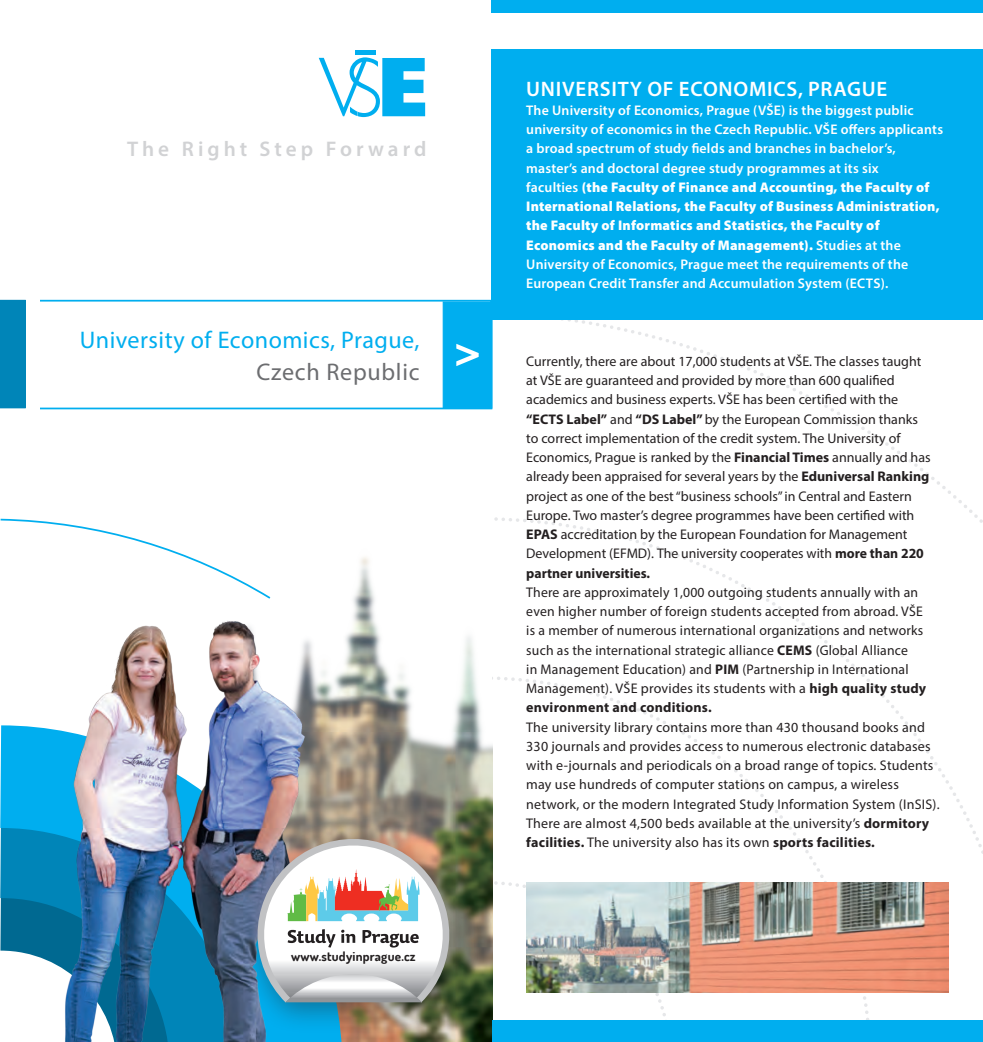
<style>
.page{position:relative;width:983px;height:1042px;background:#fff}
.page>*{position:absolute;margin:0;border:0;box-sizing:border-box;transform-origin:0 0}
.t1{font:24.15px "Myriad Pro";letter-spacing:.02em;color:#00aeef}
.t2{font:24.15px "Myriad Pro";letter-spacing:.03em;color:#6c6d70}
.t3{font:600 21.18px "Myriad Pro";letter-spacing:.19em;color:#d1d2d4}
.t4{font:600 21px "Myriad Pro";letter-spacing:.035em;color:#fff}
.t5{font:14px/19.2px "Myriad Pro";letter-spacing:.01em;color:#231f20}
.t6{font:600 14px/19.2px "Myriad Pro";letter-spacing:.015em;color:#fff}
.t7{font:700 13.12px "Dosis";letter-spacing:.015em;color:#231f20}
.t8{font:700 condensed 12.25px "Myriad Pro";letter-spacing:.015em;color:#231f20}
.s1{font-weight:900}
.s2{font-weight:700}
</style>
<div class="page">
<svg style="left:494px;top:515px;width:488px;height:506px"></svg>
<svg style="left:492px;top:674px;width:381px;height:347px"></svg>
<img style="left:353px;top:557px;width:139px;height:267px">
<svg style="left:0;top:725px;width:31px;height:230px;background:#0995c9"></svg>
<div style="left:32px;top:300px;width:460px;height:109px;border:2px solid #00aeef"></div>
<div style="left:442px;top:301px;width:50px;height:107px;background:#00aeef;border:1px solid #00aeef"></div>
<svg style="left:0;top:518px;width:271px;height:81px"></svg>
<svg style="left:456px;top:344px;width:22px;height:22px"></svg>
<img style="left:31px;top:615px;width:392px;height:427px">
<hr style="left:355px;top:50px;width:20px;height:4px;background:#00aeef">
<svg style="left:318px;top:57px;width:107px;height:60px"></svg>
<div style="left:0;top:300px;width:26px;height:108px;background:#0085b8"></div>
<div style="left:26px;top:255px;width:13px;height:167px;background:#fff"></div>
<div style="left:236px;top:817px;width:245px;height:217px;background:#231f20;opacity:.4"></div>
<img style="left:242px;top:824px;width:432px;height:218px">
<img style="left:526px;top:883px;width:421px;height:109px">
<div style="left:491px;top:50px;width:491px;height:270px;background:#00aeef"></div>
<div style="left:492px;top:1021px;width:490px;height:21px;background:#00aeef"></div>
<div style="left:491px;top:0;width:491px;height:12px;background:#00aeef"></div>
<h2 class="t3" style="left:127px;top:135px;width:301px">The Right Step Forward</h2>
<h1 class="t1" style="left:80px;top:324px;width:341px">University of Economics, Prague,</h1>
<h1 class="t2" style="left:256px;top:357px;width:164px">Czech Republic</h1>
<p class="t7" style="left:291px;top:948px;width:126px">www.studyinprague.cz</p>
<p class="t8" style="left:302px;top:951px;width:104px">www.studyinprague.cz</p>
<h3 class="t4" style="left:526px;top:75px;width:362px">UNIVERSITY OF ECONOMICS, PRAGUE</h3>
<p class="t6" style="left:526px;top:100px;width:418px">The University of Economics, Prague (VŠE) is the biggest public university of economics in the Czech Republic. VŠE offers applicants a broad spectrum of study fields and branches in bachelor’s, master’s and doctoral degree study programmes at its six<br>faculties <span class="s1">(the Faculty of Finance and Accounting, the Faculty of International Relations, the Faculty of Business Administration, the Faculty of Informatics and Statistics, the Faculty of Economics and the Faculty of Management).</span> Studies at the University of Economics, Prague meet the requirements of the European Credit Transfer and Accumulation System (ECTS).</p>
<p class="t5" style="left:526px;top:351px;width:406px">Currently, there are about 17,000 students at VŠE. The classes taught at VŠE are guaranteed and provided by more than 600 qualified academics and business experts. VŠE has been certified with the <span class="s2">“ECTS Label”</span> and <span class="s2">“DS Label”</span> by the European Commission thanks to correct implementation of the credit system. The University of Economics, Prague is ranked by the <span class="s2">Financial Times</span> annually and has already been appraised for several years by the <span class="s2">Eduniversal Ranking </span>project as one of the best “business schools” in Central and Eastern Europe. Two master’s degree programmes have been certified with <span class="s2">EPAS</span> accreditation by the European Foundation for Management Development (EFMD). The university cooperates with <span class="s2">more than 220 partner universities.</span></p>
<p class="t5" style="left:526px;top:582px;width:401px">There are approximately 1,000 outgoing students annually with an even higher number of foreign students accepted from abroad. VŠE is a member of numerous international organizations and networks such as the international strategic alliance <span class="s2">CEMS</span> (Global Alliance<br>in Management Education) and <span class="s2">PIM</span> (Partnership in International Management). VŠE provides its students with a <span class="s2">high quality study environment and conditions.</span></p>
<p class="t5" style="left:526px;top:717px;width:415px">The university library contains more than 430 thousand books and 330 journals and provides access to numerous electronic databases with e-journals and periodicals on a broad range of topics. Students may use hundreds of computer stations on campus, a wireless network, or the modern Integrated Study Information System (InSIS).<br>There are almost 4,500 beds available at the university’s <span class="s2">dormitory facilities.</span> The university also has its own <span class="s2">sports facilities.</span></p>
</div>
